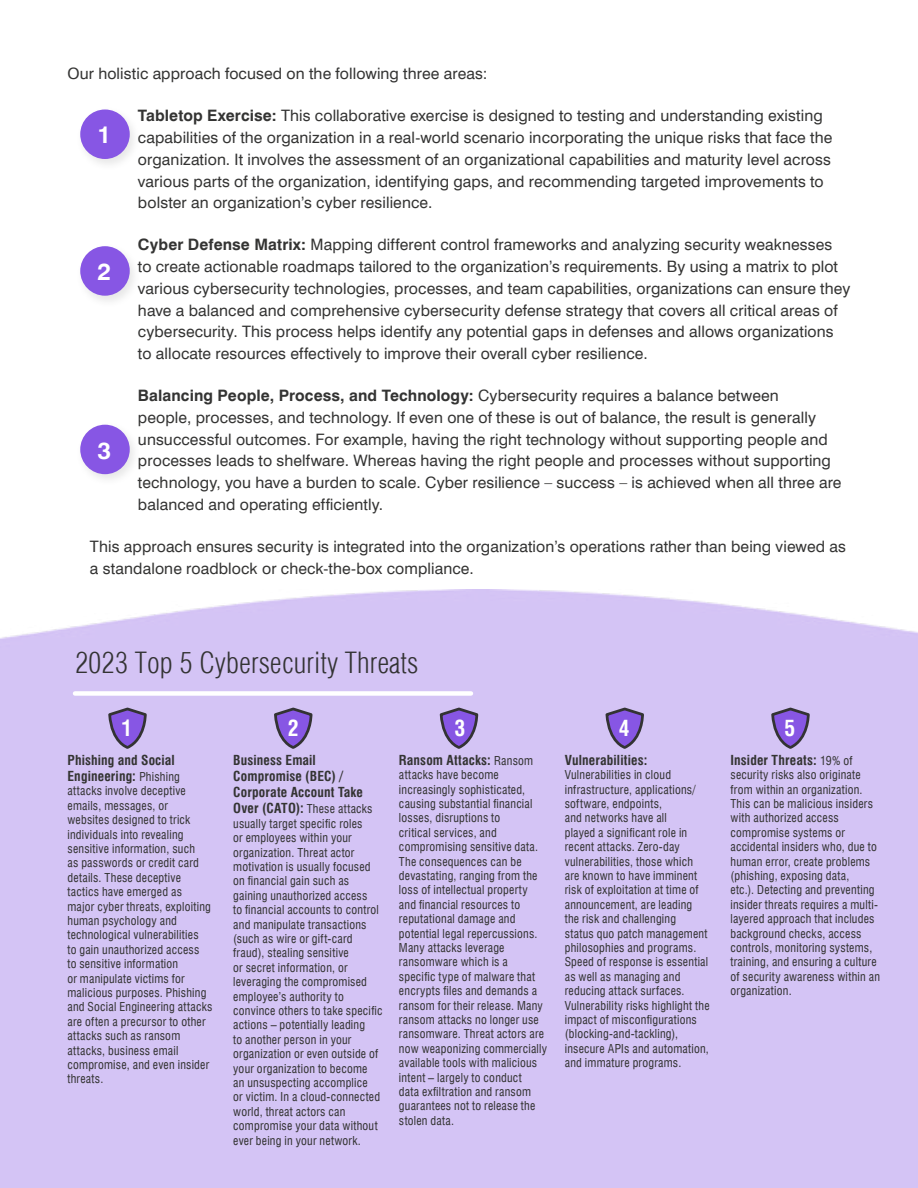
<style>
.page{position:relative;width:918px;height:1188px;background:#fff}
.page>*{position:absolute;margin:0;border:0;box-sizing:border-box;transform-origin:0 0}
.t1{font:300 condensed 28.5px "Swiss 721 BT";color:#333}
.t2{font:700 24px "Swiss 721 BT";color:#fff}
.t3{font:700 condensed 21.6px "Swiss 721 BT";color:#fff}
.t4{font:15.75px/21.8px "Swiss 721 BT";letter-spacing:.005em;color:#343433}
.t5{font:700 condensed 13.5px/16.2px "Swiss 721 BT";letter-spacing:.01em;color:#343433}
.t6{font:condensed 12px/14.4px "Swiss 721 BT";letter-spacing:.02em;color:#343433}
.s1{font-weight:700}
.s2{font-weight:400;font-size:12px}
.s3{font-weight:700;font-size:13.5px}
</style>
<div class="page">
<div style="left:75px;top:106px;width:66px;height:66px;background:#000;opacity:.1"></div>
<div style="left:80px;top:110px;width:50px;height:49px;background:#8756e4;border-radius:50%"></div>
<div style="left:75px;top:243px;width:66px;height:66px;background:#000;opacity:.1"></div>
<div style="left:80px;top:246px;width:50px;height:50px;background:#8756e4;border-radius:50%"></div>
<div style="left:75px;top:421px;width:66px;height:66px;background:#000;opacity:.1"></div>
<div style="left:80px;top:425px;width:50px;height:49px;background:#8756e4;border-radius:50%"></div>
<svg style="left:438px;top:706px;width:42px;height:46px;background:#997ecd"></svg>
<svg style="left:769px;top:706px;width:42px;height:46px;background:#997ecd"></svg>
<svg style="left:603px;top:706px;width:42px;height:46px;background:#997ecd"></svg>
<svg style="left:272px;top:706px;width:42px;height:46px;background:#997ecd"></svg>
<svg style="left:106px;top:706px;width:42px;height:46px;background:#997ecd"></svg>
<h3 class="t4" style="left:68px;top:63px;width:421px">Our holistic approach focused on the following three areas:</h3>
<p class="t4" style="left:138px;top:105px;width:696px"><span class="s1">Tabletop Exercise:</span> This collaborative exercise is designed to testing and understanding existing capabilities of the organization in a real-world scenario incorporating the unique risks that face the organization. It involves the assessment of an organizational capabilities and maturity level across various parts of the organization, identifying gaps, and recommending targeted improvements to bolster an organization’s cyber resilience.</p>
<p class="t4" style="left:138px;top:234px;width:714px"><span class="s1">Cyber Defense Matrix:</span> Mapping different control frameworks and analyzing security weaknesses<br>to create actionable roadmaps tailored to the organization’s requirements. By using a matrix to plot various cybersecurity technologies, processes, and team capabilities, organizations can ensure they have a balanced and comprehensive cybersecurity defense strategy that covers all critical areas of cybersecurity. This process helps identify any potential gaps in defenses and allows organizations to allocate resources effectively to improve their overall cyber resilience.</p>
<p class="t4" style="left:138px;top:385px;width:705px"><span class="s1">Balancing People, Process, and Technology:</span> Cybersecurity requires a balance between<br>people, processes, and technology. If even one of these is out of balance, the result is generally unsuccessful outcomes. For example, having the right technology without supporting people and processes leads to shelfware. Whereas having the right people and processes without supporting technology, you have a burden to scale. Cyber resilience – success – is achieved when all three are balanced and operating efficiently.</p>
<h3 class="t4" style="left:90px;top:535px;width:758px">This approach ensures security is integrated into the organization’s operations rather than being viewed as a standalone roadblock or check-the-box compliance.</h3>
<h2 class="t2" style="left:97px;top:120px;width:15px">1</h2>
<h2 class="t2" style="left:97px;top:257px;width:15px">2</h2>
<h2 class="t2" style="left:97px;top:435px;width:15px">3</h2>
<h1 class="t1" style="left:75px;top:646px;width:345px">2023 Top 5 Cybersecurity Threats</h1>
<h3 class="t3" style="left:121px;top:715px;width:12px">1</h3>
<h3 class="t3" style="left:288px;top:715px;width:12px">2</h3>
<h3 class="t3" style="left:454px;top:715px;width:12px">3</h3>
<h3 class="t3" style="left:619px;top:715px;width:12px">4</h3>
<h3 class="t3" style="left:785px;top:715px;width:12px">5</h3>
<p class="t5" style="left:68px;top:752px;width:114px">Phishing and Social<br>Engineering: <span class="s2">Phishing</span></p>
<p class="t6" style="left:68px;top:784px;width:146px">attacks involve deceptive emails, messages, or websites designed to trick individuals into revealing sensitive information, such<br>as passwords or credit card details. These deceptive tactics have emerged as<br>major cyber threats, exploiting human psychology and technological vulnerabilities<br>to gain unauthorized access<br>to sensitive information<br>or manipulate victims for malicious purposes. Phishing and Social Engineering attacks are often a precursor to other attacks such as ransom attacks, business email compromise, and even insider threats.</p>
<p class="t5" style="left:233px;top:752px;width:131px">Business Email<br>Compromise (BEC) /<br>Corporate Account Take</p>
<p class="t6" style="left:233px;top:802px;width:151px"><span class="s3">Over (CATO):</span> These attacks usually target specific roles<br>or employees within your organization. Threat actor motivation is usually focused on financial gain such as gaining unauthorized access<br>to financial accounts to control and manipulate transactions (such as wire or gift-card fraud), stealing sensitive<br>or secret information, or leveraging the compromised employee’s authority to convince others to take specific actions – potentially leading<br>to another person in your organization or even outside of your organization to become<br>an unsuspecting accomplice<br>or victim. In a cloud-connected world, threat actors can compromise your data without ever being in your network.</p>
<p class="t5" style="left:399px;top:752px;width:136px">Ransom Attacks: <span class="s2">Ransom</span></p>
<p class="t6" style="left:399px;top:768px;width:150px">attacks have become increasingly sophisticated, causing substantial financial losses, disruptions to<br>critical services, and compromising sensitive data.<br>The consequences can be devastating, ranging from the loss of intellectual property and financial resources to reputational damage and potential legal repercussions.<br>Many attacks leverage ransomware which is a specific type of malware that encrypts files and demands a ransom for their release. Many ransom attacks no longer use ransomware. Threat actors are now weaponizing commercially available tools with malicious intent – largely to conduct<br>data exfiltration and ransom guarantees not to release the stolen data.</p>
<p class="t5" style="left:565px;top:752px;width:84px">Vulnerabilities:</p>
<p class="t6" style="left:565px;top:768px;width:146px">Vulnerabilities in cloud infrastructure, applications/ software, endpoints,<br>and networks have all<br>played a significant role in recent attacks. Zero-day vulnerabilities, those which are known to have imminent risk of exploitation at time of announcement, are leading the risk and challenging<br>status quo patch management philosophies and programs.<br>Speed of response is essential as well as managing and reducing attack surfaces.<br>Vulnerability risks highlight the impact of misconfigurations (blocking-and-tackling), insecure APIs and automation, and immature programs.</p>
<p class="t5" style="left:730px;top:752px;width:124px">Insider Threats: <span class="s2">19% of</span></p>
<p class="t6" style="left:730px;top:768px;width:151px">security risks also originate from within an organization.<br>This can be malicious insiders with authorized access compromise systems or accidental insiders who, due to human error, create problems (phishing, exposing data,<br>etc.). Detecting and preventing insider threats requires a multi&shy;layered approach that includes background checks, access controls, monitoring systems, training, and ensuring a culture of security awareness within an organization.</p>
</div>
